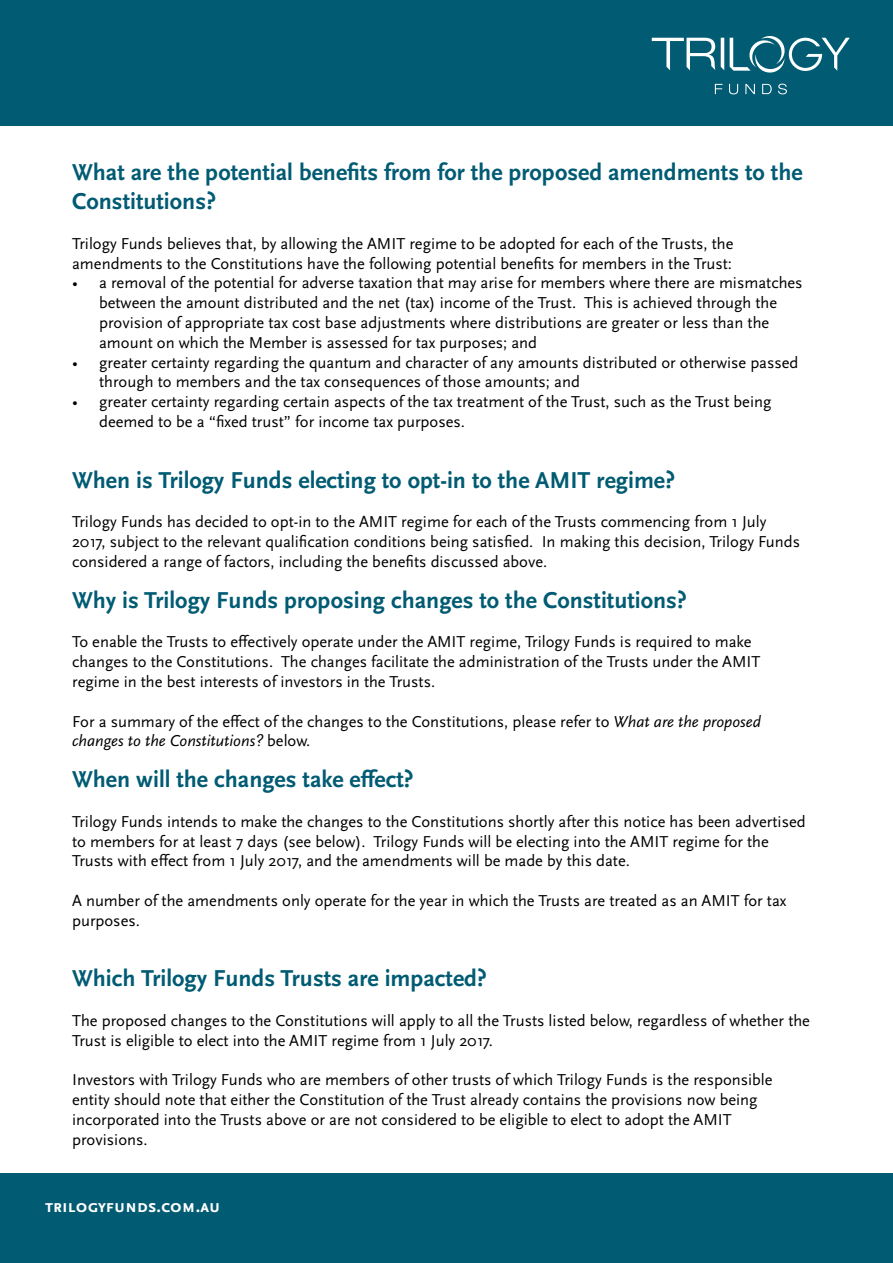
<style>
.page{position:relative;width:893px;height:1263px;background:#fff}
.page>*{position:absolute;margin:0;border:0;box-sizing:border-box;transform-origin:0 0}
.t1{font:700 24px/28.8px "Scala Sans Pro";color:#005b73}
.t2{font:700 18px "Scala Sans Pro";color:#fff}
.t3{font:16.5px/19.8px "Scala Sans Pro";color:#000}
.s1{font-style:italic}
</style>
<div class="page">
<div style="left:0;top:0;width:893px;height:126px;background:#005b73"></div>
<svg style="left:652px;top:35px;width:198px;height:59px;background:#257287"></svg>
<div style="left:0;top:1173px;width:893px;height:90px;background:#005b73"></div>
<p class="t1" style="left:72px;top:158px;width:732px">What are the potential benefits from for the proposed amendments to the<br>Constitutions?</p>
<p class="t3" style="left:72px;top:234px;width:663px">Trilogy Funds believes that, by allowing the AMIT regime to be adopted for each of the Trusts, the amendments to the Constitutions have the following potential benefits for members in the Trust:</p>
<p class="t3" style="left:99px;top:273px;width:705px;text-indent:-27px">• a removal of the potential for adverse taxation that may arise for members where there are mismatches between the amount distributed and the net (tax) income of the Trust. This is achieved through the provision of appropriate tax cost base adjustments where distributions are greater or less than the amount on which the Member is assessed for tax purposes; and</p>
<p class="t3" style="left:99px;top:352px;width:701px;text-indent:-27px">• greater certainty regarding the quantum and character of any amounts distributed or otherwise passed through to members and the tax consequences of those amounts; and</p>
<p class="t3" style="left:99px;top:392px;width:674px;text-indent:-27px">• greater certainty regarding certain aspects of the tax treatment of the Trust, such as the Trust being deemed to be a “fixed trust” for income tax purposes.</p>
<p class="t1" style="left:72px;top:466px;width:605px">When is Trilogy Funds electing to opt-in to the AMIT regime?</p>
<p class="t3" style="left:72px;top:512px;width:729px">Trilogy Funds has decided to opt-in to the AMIT regime for each of the Trusts commencing from 1 July<br>2017, subject to the relevant qualification conditions being satisfied. In making this decision, Trilogy Funds considered a range of factors, including the benefits discussed above.</p>
<p class="t1" style="left:72px;top:586px;width:616px">Why is Trilogy Funds proposing changes to the Constitutions?</p>
<p class="t3" style="left:72px;top:632px;width:690px">To enable the Trusts to effectively operate under the AMIT regime, Trilogy Funds is required to make changes to the Constitutions. The changes facilitate the administration of the Trusts under the AMIT regime in the best interests of investors in the Trusts.</p>
<p class="t3" style="left:72px;top:711px;width:690px">For a summary of the effect of the changes to the Constitutions, please refer to <span class="s1">What are the proposed changes to the Constitutions?</span> below.</p>
<p class="t1" style="left:72px;top:765px;width:343px">When will the changes take effect?</p>
<p class="t3" style="left:72px;top:811px;width:735px">Trilogy Funds intends to make the changes to the Constitutions shortly after this notice has been advertised to members for at least 7 days (see below). Trilogy Funds will be electing into the AMIT regime for the<br>Trusts with effect from 1 July 2017, and the amendments will be made by this date.</p>
<p class="t3" style="left:72px;top:891px;width:716px">A number of the amendments only operate for the year in which the Trusts are treated as an AMIT for tax purposes.</p>
<p class="t1" style="left:72px;top:964px;width:416px">Which Trilogy Funds Trusts are impacted?</p>
<p class="t3" style="left:72px;top:1011px;width:739px">The proposed changes to the Constitutions will apply to all the Trusts listed below, regardless of whether the<br>Trust is eligible to elect into the AMIT regime from 1 July 2017.</p>
<p class="t3" style="left:72px;top:1070px;width:702px">Investors with Trilogy Funds who are members of other trusts of which Trilogy Funds is the responsible entity should note that either the Constitution of the Trust already contains the provisions now being incorporated into the Trusts above or are not considered to be eligible to elect to adopt the AMIT provisions.</p>
<p class="t2" style="left:45px;top:1195px;width:177px">trilogyfunds.com.au</p>
</div>
